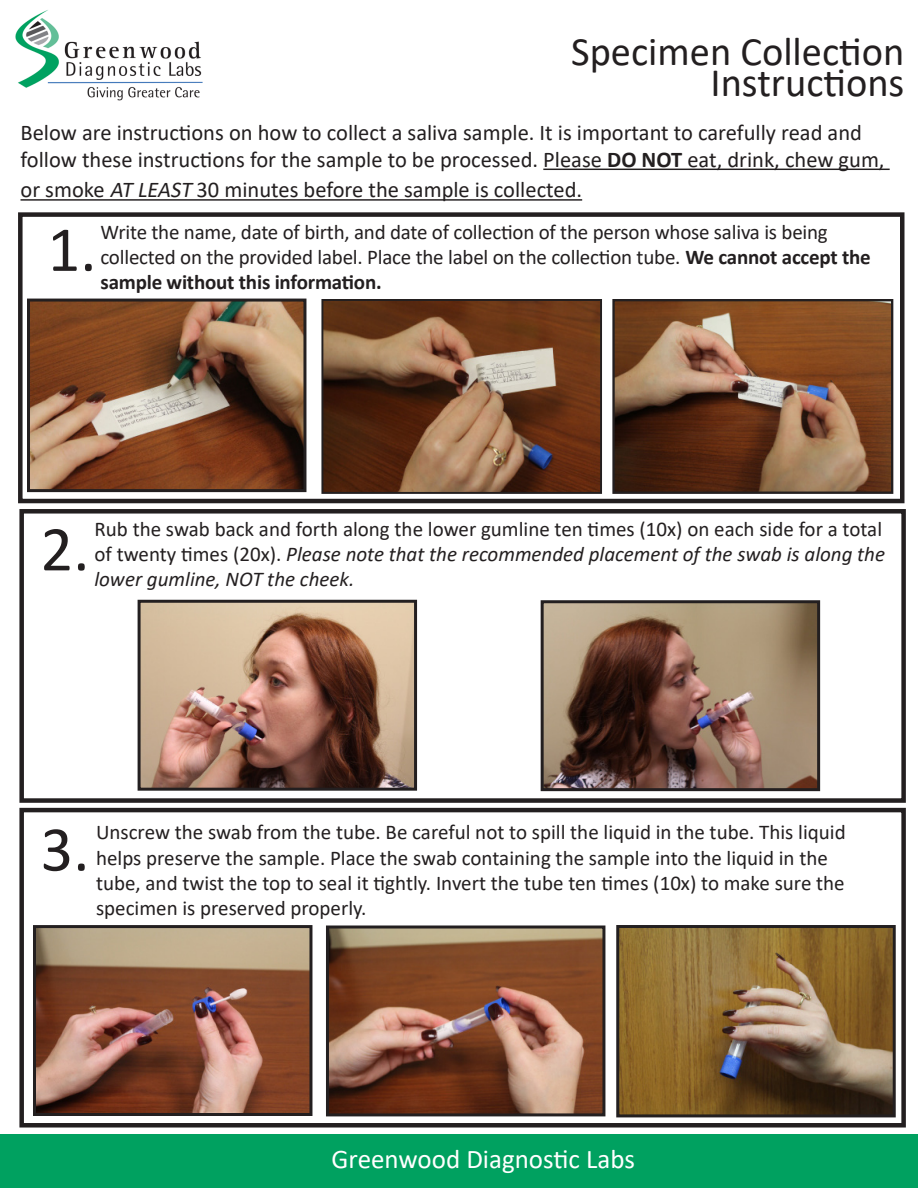
<style>
.page{position:relative;width:918px;height:1188px;background:#fff}
.page>*{position:absolute;margin:0;border:0;box-sizing:border-box;transform-origin:0 0}
.t1{font:64.5px "Calibri";color:#231f20}
.t2{font:40.5px "Calibri";color:#231f20}
.t3{font:27px "Calibri";color:#fff}
.t4{font:22.5px/27px "Calibri";color:#231f20}
.t5{font:21px/25.2px "Calibri";color:#231f20}
.s1{font-weight:700}
.s2{font-style:italic}
</style>
<div class="page">
<div style="left:19px;top:808px;width:887px;height:320px;border:4px solid #231f20"></div>
<div style="left:18px;top:212px;width:886px;height:291px;border:4px solid #231f20"></div>
<img style="left:31px;top:303px;width:271px;height:185px">
<div style="left:27px;top:299px;width:279px;height:193px;border:3px solid #231f20"></div>
<img style="left:615px;top:302px;width:275px;height:189px">
<div style="left:612px;top:299px;width:281px;height:195px;border:2px solid #231f20"></div>
<img style="left:324px;top:302px;width:275px;height:189px">
<div style="left:321px;top:299px;width:281px;height:195px;border:2px solid #231f20"></div>
<div style="left:19px;top:509px;width:887px;height:294px;border:4px solid #231f20"></div>
<img style="left:142px;top:604px;width:271px;height:183px">
<div style="left:138px;top:600px;width:279px;height:191px;border:3px solid #231f20"></div>
<img style="left:37px;top:929px;width:271px;height:183px">
<div style="left:33px;top:925px;width:279px;height:191px;border:3px solid #231f20"></div>
<img style="left:545px;top:604px;width:271px;height:183px">
<div style="left:541px;top:600px;width:279px;height:191px;border:3px solid #231f20"></div>
<img style="left:330px;top:930px;width:271px;height:182px">
<div style="left:326px;top:926px;width:279px;height:190px;border:3px solid #231f20"></div>
<img style="left:15px;top:10px;width:188px;height:91px">
<hr style="left:543px;top:169px;width:347px;height:1px;background:#231f20">
<hr style="left:21px;top:199px;width:561px;height:2px;background:#231f20">
<div style="left:0;top:1134px;width:918px;height:54px;background:#00a160"></div>
<img style="left:620px;top:929px;width:272px;height:184px">
<div style="left:616px;top:925px;width:280px;height:192px;border:3px solid #231f20"></div>
<p class="t2" style="left:571px;top:23px;width:335px">Specimen Collection</p>
<p class="t2" style="left:711px;top:54px;width:195px">Instructions</p>
<p class="t4" style="left:21px;top:118px;width:866px">Below are instructions on how to collect a saliva sample. It is important to carefully read and follow these instructions for the sample to be processed. Please <span class="s1">DO NOT</span> eat, drink, chew gum,</p>
<p class="t4" style="left:21px;top:176px;width:563px">or smoke <span class="s2">AT LEAST</span> 30 minutes before the sample is collected.</p>
<p class="t1" style="left:48px;top:205px;width:50px">1.</p>
<p class="t5" style="left:100px;top:218px;width:729px">Write the name, date of birth, and date of collection of the person whose saliva is being</p>
<p class="t5" style="left:100px;top:244px;width:772px">collected on the provided label. Place the label on the collection tube. <span class="s1">We cannot accept the sample without this information.</span></p>
<p class="t1" style="left:40px;top:504px;width:50px">2.</p>
<p class="t5" style="left:94px;top:515px;width:792px">Rub the swab back and forth along the lower gumline ten times (10x) on each side for a total of twenty times (20x). <span class="s2">Please note that the recommended placement of the swab is along the lower gumline, NOT the cheek.</span></p>
<p class="t1" style="left:40px;top:804px;width:50px">3.</p>
<p class="t5" style="left:96px;top:819px;width:751px">Unscrew the swab from the tube. Be careful not to spill the liquid in the tube. This liquid helps preserve the sample. Place the swab containing the sample into the liquid in the tube, and twist the top to seal it tightly. Invert the tube ten times (10x) to make sure the specimen is preserved properly.</p>
<p class="t3" style="left:332px;top:1141px;width:305px">Greenwood Diagnostic Labs</p>
</div>
